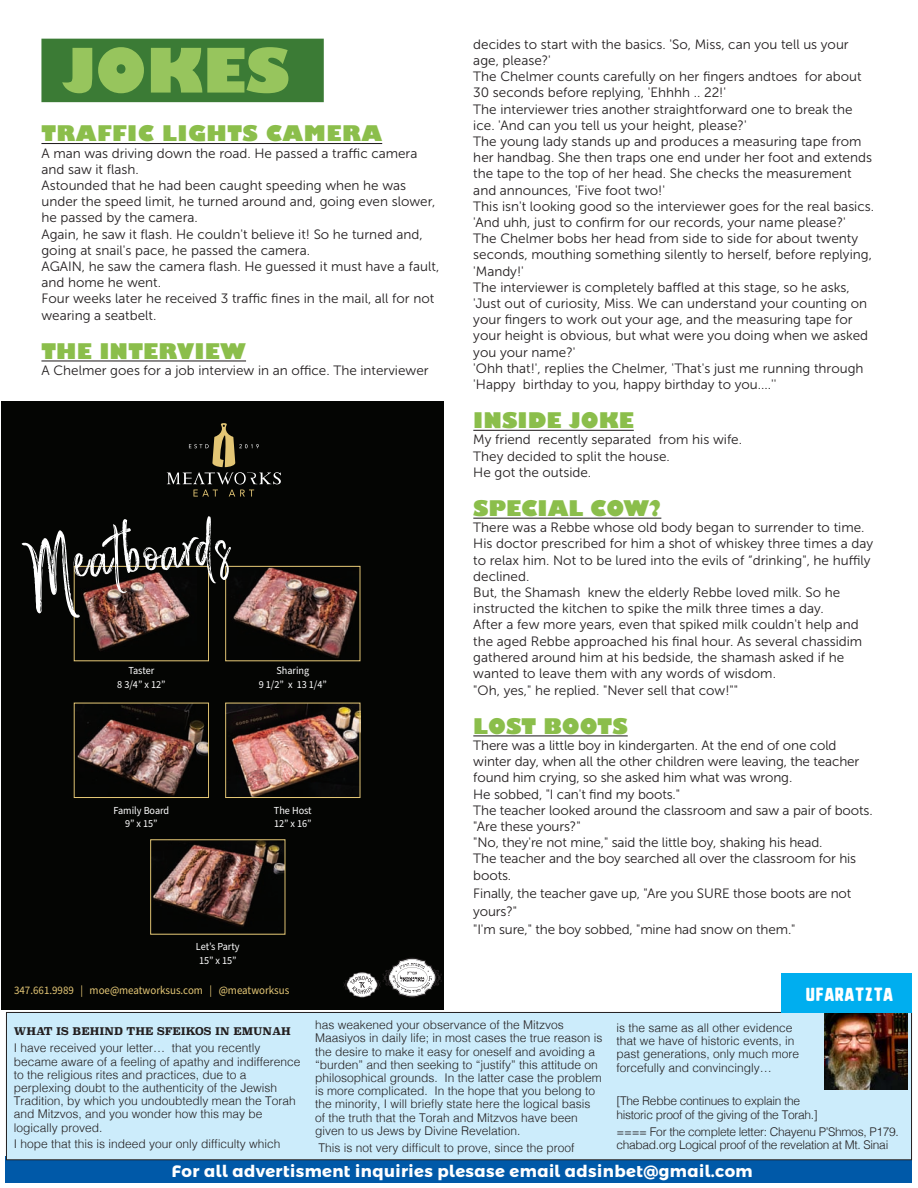
<style>
.page{position:relative;width:918px;height:1188px;background:#fff}
.page>*{position:absolute;margin:0;border:0;box-sizing:border-box;transform-origin:0 0}
.t1{font:92.1px "Bastian Sidney";color:#fff;scale:.95 1}
.Adobe_Hebrew{font:800 60px "Gill Sans";letter-spacing:-.005em;color:#97c55d}
.t2{font:800 21px "Gill Sans";letter-spacing:.01em;color:#8bbe4b}
.t3{font:19.2px "Fenway Sans";letter-spacing:.01em;color:#fff}
.t4{font:700 16.5px "Montserrat Alternates";letter-spacing:.025em;color:#fff}
.t5{font:13.5px/16.2px "Museo Sans 300";color:#231f20}
.t6{font:300 12px/13.2px "Helvetica";color:#231f20}
.t7{font:300 12px/13.2px "Helvetica";letter-spacing:-.025em;color:#231f20}
.t8{font:11.55px "Source Sans Pro";color:#e3c675;scale:.95 1}
.t9{font:10.8px/13.8px "Source Sans Pro";color:#fff;text-align:center;scale:.95 1}
.t10{font:700 10.5px "Superclarendon";color:#231f20}
</style>
<div class="page">
<div style="left:6px;top:1156px;width:906px;height:27px;background:#0059a8"></div>
<div style="left:6px;top:1012px;width:906px;height:148px;background:#ccecfb"></div>
<div style="left:6px;top:1012px;width:906px;height:148px;border:1px solid #231f20"></div>
<img style="left:825px;top:1013px;width:83px;height:77px">
<div style="left:781px;top:974px;width:131px;height:39px;background:#00aeef"></div>
<hr style="left:41px;top:143px;width:341px;height:1px;background:#231f20">
<hr style="left:41px;top:360px;width:205px;height:1px;background:#231f20">
<div style="left:41px;top:39px;width:283px;height:63px;background:#3b7b35"></div>
<hr style="left:473px;top:430px;width:161px;height:1px;background:#231f20">
<hr style="left:473px;top:518px;width:188px;height:1px;background:#231f20">
<hr style="left:473px;top:735px;width:155px;height:1px;background:#231f20">
<div style="left:1px;top:402px;width:443px;height:608px;background:#040503"></div>
<img style="left:233px;top:568px;width:125px;height:90px">
<div style="left:225px;top:566px;width:135px;height:95px;border:1px solid #e3c675"></div>
<img style="left:227px;top:705px;width:131px;height:91px">
<div style="left:225px;top:703px;width:135px;height:95px;border:1px solid #e3c675"></div>
<img style="left:76px;top:568px;width:114px;height:83px">
<div style="left:74px;top:566px;width:135px;height:95px;border:1px solid #e3c675"></div>
<img style="left:77px;top:705px;width:130px;height:91px">
<div style="left:74px;top:703px;width:135px;height:95px;border:1px solid #e3c675"></div>
<img style="left:153px;top:841px;width:130px;height:86px">
<div style="left:150px;top:839px;width:135px;height:96px;border:1px solid #e3c675"></div>
<svg style="left:167px;top:423px;width:114px;height:74px"></svg>
<svg style="left:343px;top:958px;width:99px;height:40px"></svg>
<p class="Adobe_Hebrew" style="left:62px;top:33px;width:229px">JOKES</p>
<p class="t2" style="left:41px;top:121px;width:342px">TRAFFIC LIGHTS CAMERA</p>
<p class="t5" style="left:41px;top:145px;width:399px">A man was driving down the road. He passed a traffic camera and saw it flash.<br>Astounded that he had been caught speeding when he was under the speed limit, he turned around and, going even slower, he passed by the camera.<br>Again, he saw it flash. He couldn't believe it! So he turned and, going at snail's pace, he passed the camera.<br>AGAIN, he saw the camera flash. He guessed it must have a fault, and home he went.<br>Four weeks later he received 3 traffic fines in the mail, all for not wearing a seatbelt.</p>
<p class="t2" style="left:41px;top:338px;width:206px">THE INTERVIEW</p>
<p class="t5" style="left:41px;top:362px;width:389px">A Chelmer goes for a job interview in an office. The interviewer</p>
<p class="t1" style="left:18px;top:526px;width:216px;rotate:-5deg">Meatboards</p>
<p class="t9" style="left:117px;top:664px;width:52px">Taster<br>8 3/4” x 12”</p>
<p class="t9" style="left:259px;top:664px;width:73px">Sharing<br>9 1/2” x 13 1/4”</p>
<p class="t9" style="left:113px;top:803px;width:60px">Family Board<br>9” x 15”</p>
<p class="t9" style="left:274px;top:803px;width:41px;text-align:left">The Host<br>12” x 16”</p>
<p class="t9" style="left:196px;top:940px;width:48px;text-align:left">Let’s Party<br>15” x 15”</p>
<p class="t8" style="left:14px;top:982px;width:291px">347.661.9989 | moe@meatworksus.com | @meatworksus</p>
<p class="t5" style="left:473px;top:36px;width:402px">decides to start with the basics. 'So, Miss, can you tell us your age, please?'<br>The Chelmer counts carefully on her fingers andtoes for about 30 seconds before replying, 'Ehhhh .. 22!'<br>The interviewer tries another straightforward one to break the ice. 'And can you tell us your height, please?'<br>The young lady stands up and produces a measuring tape from her handbag. She then traps one end under her foot and extends the tape to the top of her head. She checks the measurement and announces, 'Five foot two!'<br>This isn't looking good so the interviewer goes for the real basics. 'And uhh, just to confirm for our records, your name please?'<br>The Chelmer bobs her head from side to side for about twenty seconds, mouthing something silently to herself, before replying, 'Mandy!'<br>The interviewer is completely baffled at this stage, so he asks, 'Just out of curiosity, Miss. We can understand your counting on your fingers to work out your age, and the measuring tape for your height is obvious, but what were you doing when we asked you your name?'<br>'Ohh that!', replies the Chelmer, 'That's just me running through 'Happy birthday to you, happy birthday to you....''</p>
<p class="t2" style="left:473px;top:407px;width:162px">INSIDE JOKE</p>
<p class="t5" style="left:473px;top:432px;width:270px">My friend recently separated from his wife.<br>They decided to split the house.<br>He got the outside.</p>
<p class="t2" style="left:473px;top:495px;width:190px">SPECIAL COW?</p>
<p class="t5" style="left:473px;top:520px;width:401px">There was a Rebbe whose old body began to surrender to time.<br>His doctor prescribed for him a shot of whiskey three times a day to relax him. Not to be lured into the evils of “drinking", he huffily declined.<br>But, the Shamash knew the elderly Rebbe loved milk. So he instructed the kitchen to spike the milk three times a day.<br>After a few more years, even that spiked milk couldn't help and the aged Rebbe approached his final hour. As several chassidim gathered around him at his bedside, the shamash asked if he wanted to leave them with any words of wisdom.<br>"Oh, yes," he replied. "Never sell that cow!""</p>
<p class="t2" style="left:473px;top:713px;width:156px">LOST BOOTS</p>
<p class="t5" style="left:473px;top:737px;width:401px">There was a little boy in kindergarten. At the end of one cold winter day, when all the other children were leaving, the teacher found him crying, so she asked him what was wrong.<br>He sobbed, "I can't find my boots."<br>The teacher looked around the classroom and saw a pair of boots. "Are these yours?"<br>"No, they're not mine," said the little boy, shaking his head.<br>The teacher and the boy searched all over the classroom for his boots.</p>
<p class="t5" style="left:473px;top:884px;width:380px;line-height:18px">Finally, the teacher gave up, "Are you SURE those boots are not yours?"<br>"I'm sure," the boy sobbed, "mine had snow on them."</p>
<p class="t3" style="left:806px;top:985px;width:89px">UFARATZTA</p>
<p class="t10" style="left:14px;top:1024px;width:279px">WHAT IS BEHIND THE SFEIKOS IN EMUNAH</p>
<p class="t6" style="left:14px;top:1041px;width:288px">I have received your letter… that you recently became aware of a feeling of apathy and indifference to the religious rites and practices, due to a perplexing doubt to the authenticity of the Jewish Tradition, by which you undoubtedly mean the Torah and Mitzvos, and you wonder how this may be logically proved.</p>
<p class="t6" style="left:14px;top:1137px;width:268px">I hope that this is indeed your only difficulty which</p>
<p class="t6" style="left:315px;top:1017px;width:289px">has weakened your observance of the Mitzvos Maasiyos in daily life; in most cases the true reason is the desire to make it easy for oneself and avoiding a “burden” and then seeking to “justify” this attitude on philosophical grounds. In the latter case the problem is more complicated. In the hope that you belong to the minority, I will briefly state here the logical basis of the truth that the Torah and Mitzvos have been given to us Jews by Divine Revelation.</p>
<p class="t6" style="left:318px;top:1140px;width:258px">This is not very difficult to prove, since the proof</p>
<p class="t6" style="left:616px;top:1020px;width:184px">is the same as all other evidence that we have of historic events, in past generations, only much more forcefully and convincingly…</p>
<p class="t7" style="left:616px;top:1094px;width:203px">[The Rebbe continues to explain the historic proof of the giving of the Torah.]</p>
<p class="t7" style="left:616px;top:1124px;width:284px">==== For the complete letter: Chayenu P’Shmos, P179. chabad.org Logical proof of the revelation at Mt. Sinai</p>
<p class="t4" style="left:172px;top:1161px;width:582px">For all advertisment inquiries plesase email adsinbet@gmail.com</p>
</div>
